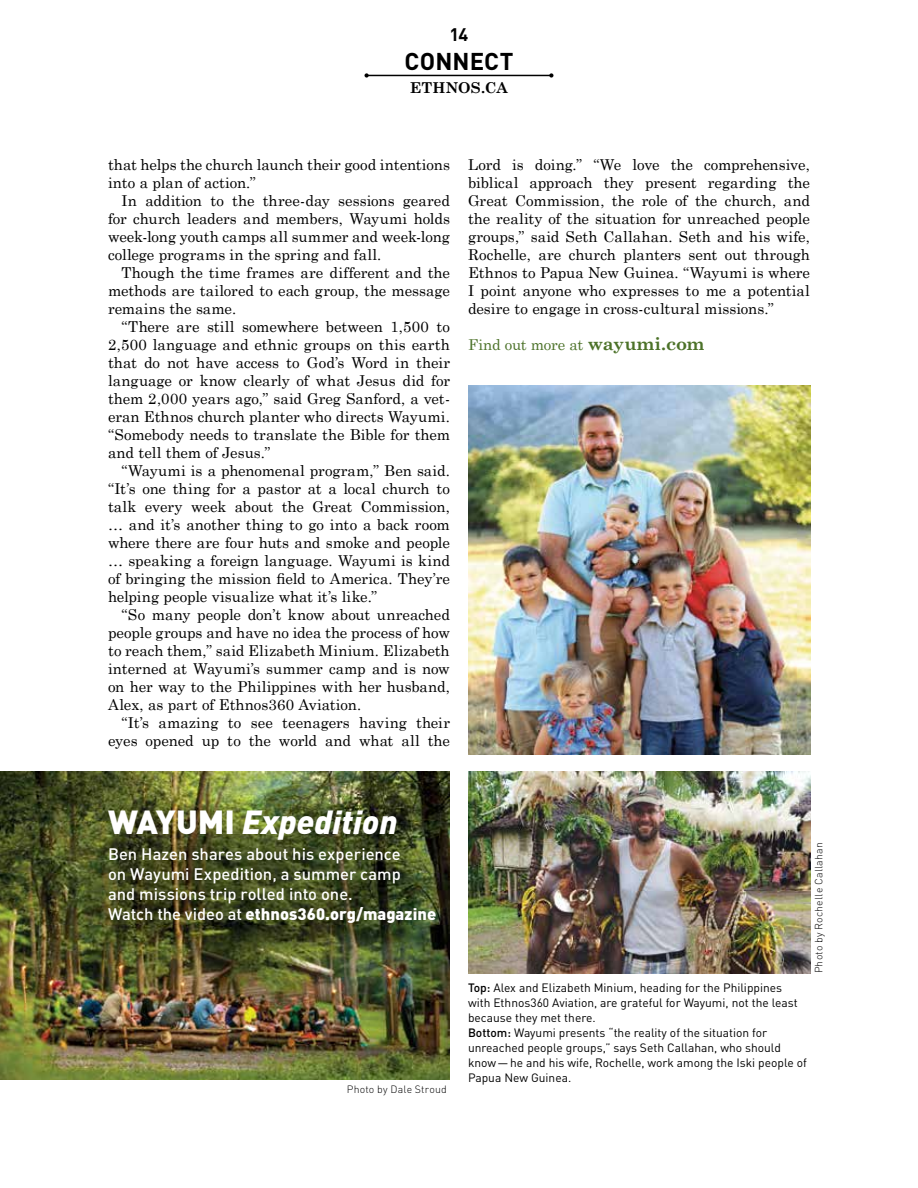
<style>
.page{position:relative;width:918px;height:1188px;background:#fff}
.page>*{position:absolute;margin:0;border:0;box-sizing:border-box;transform-origin:0 0}
.t1{font:italic 900 33px "DIN Pro";color:#fff}
.t2{font:700 24px "DIN Pro";letter-spacing:.005em;color:#000}
.t3{font:700 18px "DIN Pro";color:#000}
.t4{font:500 16.5px/19.8px "DIN Pro";color:#fff}
.t5{font:15px/18px "Century Schoolbook";color:#000;text-align:justify}
.t6{font:15px "Century Schoolbook";letter-spacing:-.02em;color:#4c7229}
.t7{font:700 15px "Century Schoolbook";letter-spacing:.005em;color:#000}
.t8{font:12px/15px "DIN Pro";color:#000}
.t9{font:300 10.5px "DIN Pro";letter-spacing:.02em;color:#000}
.s1{font-weight:700;font-size:18px}
.s2{font-style:normal}
.s3{font-weight:900}
.s4{font-weight:500}
</style>
<div class="page">
<img style="left:468px;top:772px;width:342px;height:202px">
<img style="left:0;top:772px;width:450px;height:308px">
<img style="left:468px;top:386px;width:342px;height:369px">
<hr style="left:367px;top:75px;width:184px;height:1px;background:#000">
<svg style="left:364px;top:73px;width:5px;height:5px"></svg>
<svg style="left:549px;top:73px;width:5px;height:5px"></svg>
<p class="t3" style="left:450px;top:19px;width:20px">14</p>
<h2 class="t2" style="left:405px;top:41px;width:110px">CONNECT</h2>
<p class="t7" style="left:410px;top:78px;width:99px">ETHNOS.CA</p>
<p class="t5" style="left:108px;top:155px;width:343px">that helps the church launch their good intentions into a plan of action.”</p>
<p class="t5" style="left:108px;top:191px;width:344px;text-indent:14px">In addition to the three-day sessions geared for church leaders and members, Wayumi holds week-long youth camps all summer and week-long college programs in the spring and fall.</p>
<p class="t5" style="left:108px;top:263px;width:343px;text-indent:14px">Though the time frames are different and the methods are tailored to each group, the message remains the same.</p>
<p class="t5" style="left:108px;top:317px;width:344px;text-indent:14px">“There are still somewhere between 1,500 to 2,500 language and ethnic groups on this earth that do not have access to God’s Word in their language or know clearly of what Jesus did for them 2,000 years ago,” said Greg Sanford, a vet&shy;eran Ethnos church planter who directs Wayumi. “Somebody needs to translate the Bible for them and tell them of Jesus.”</p>
<p class="t5" style="left:108px;top:461px;width:344px;text-indent:14px">“Wayumi is a phenomenal program,” Ben said. “It’s one thing for a pastor at a local church to talk every week about the Great Commission, … and it’s another thing to go into a back room where there are four huts and smoke and people … speaking a foreign language. Wayumi is kind of bringing the mission field to America. They’re helping people visualize what it’s like.”</p>
<p class="t5" style="left:108px;top:605px;width:344px;text-indent:14px">“So many people don’t know about unreached people groups and have no idea the process of how to reach them,” said Elizabeth Minium. Elizabeth interned at Wayumi’s summer camp and is now on her way to the Philippines with her husband, Alex, as part of Ethnos360 Aviation.</p>
<p class="t5" style="left:108px;top:713px;width:343px;text-align:right">“It’s amazing to see teenagers having their eyes opened up to the world and what all the</p>
<p class="t5" style="left:468px;top:155px;width:344px">Lord is doing.” “We love the comprehensive, biblical approach they present regarding the Great Commission, the role of the church, and the reality of the situation for unreached people groups,” said Seth Callahan. Seth and his wife, Rochelle, are church planters sent out through Ethnos to Papua New Guinea. “Wayumi is where I point anyone who expresses to me a potential desire to engage in cross-cultural missions.”</p>
<p class="t6" style="left:468px;top:335px;width:238px">Find out more at <span class="s1">wayumi.com</span></p>
<h1 class="t1" style="left:108px;top:794px;width:291px"><span class="s2">WAYUMI</span> Expedition</h1>
<p class="t4" style="left:108px;top:842px;width:330px">Ben Hazen shares about his experience<br>on Wayumi Expedition, a summer camp<br>and missions trip rolled into one.<br>Watch the video at <span class="s3">ethnos360.org/magazine</span></p>
<p class="t9" style="left:347px;top:1081px;width:102px">Photo by Dale Stroud</p>
<p class="t8" style="left:468px;top:979px;width:340px"><span class="s4">Top:</span> Alex and Elizabeth Minium, heading for the Philippines with Ethnos360 Aviation, are grateful for Wayumi, not the least because they met there.<br><span class="s4">Bottom:</span> Wayumi presents “the reality of the situation for unreached people groups,” says Seth Callahan, who should know—he and his wife, Rochelle, work among the Iski people of Papua New Guinea.</p>
<p class="t9" style="left:811px;top:973px;width:133px;rotate:-90deg">Photo by Rochelle Callahan</p>
</div>
